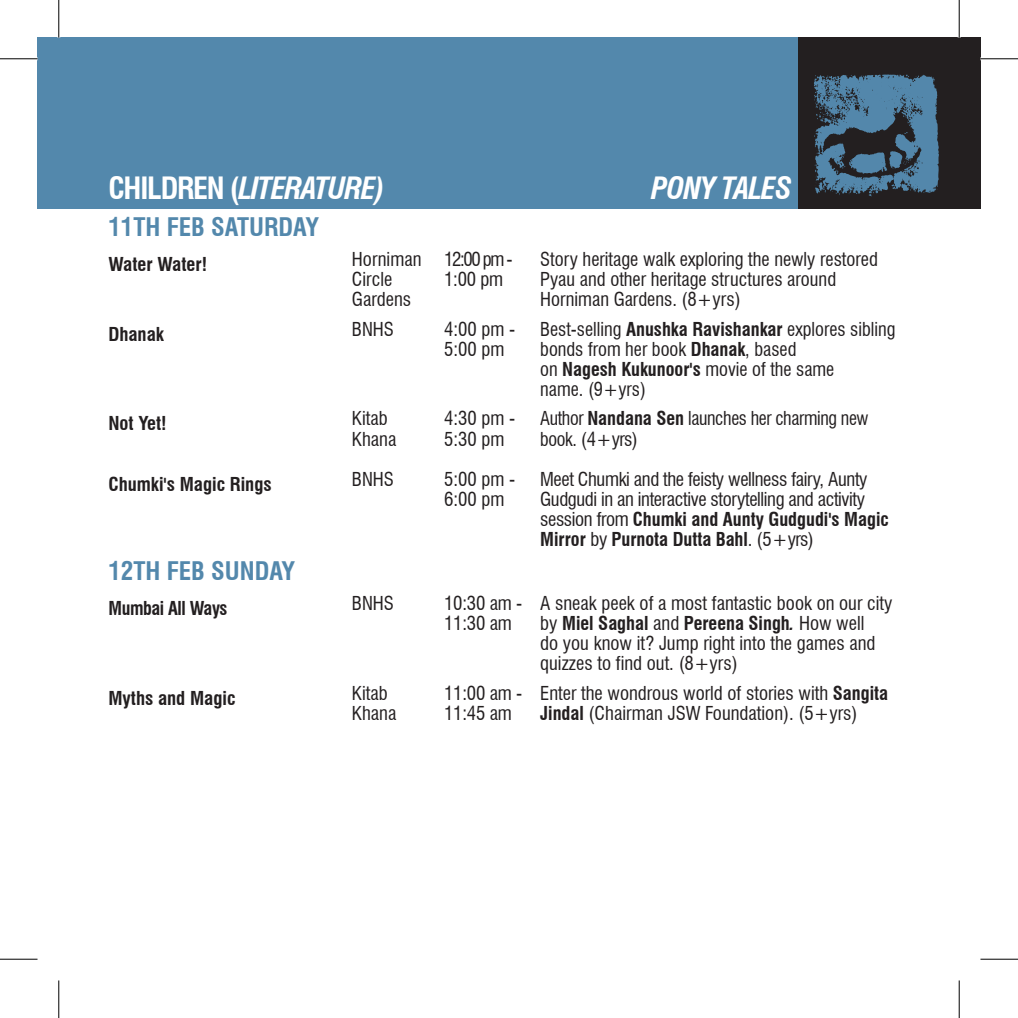
<style>
.page{position:relative;width:1018px;height:1018px;background:#fff}
.page>*{position:absolute;margin:0;border:0;box-sizing:border-box;transform-origin:0 0}
.heading{font:italic 700 condensed 30px "Swiss 721 BT";letter-spacing:-.04em;color:#fff}
.heading-2{font:700 condensed 25px "Swiss 721 BT";color:#5388ac}
.t1{font:condensed 18.75px/20px "Swiss 721 BT";color:#231f20}
.t2{font:condensed 18.75px/20px "Swiss 721 BT";letter-spacing:-.02em;color:#231f20}
.t3{font:700 condensed 18.75px "Swiss 721 BT";color:#231f20}
.t4{font:condensed 18.75px/20px "Swiss 721 BT";letter-spacing:-.02em;color:#231f20;scale:.96 1}
.t5{font:700 condensed 18.75px "Swiss 721 BT";letter-spacing:-.02em;color:#231f20;scale:.96 1}
.s1{font-style:normal}
.s2{font-weight:700}
.s3{font-weight:700;font-style:italic}
</style>
<div class="page">
<div style="left:38px;top:38px;width:942px;height:171px;background:#5388ac"></div>
<div style="left:798px;top:38px;width:182px;height:171px;background:#231f20"></div>
<svg style="left:814px;top:74px;width:125px;height:122px"></svg>
<hr style="left:0;top:58px;width:38px;height:1px;background:#000">
<hr style="left:980px;top:58px;width:38px;height:1px;background:#000">
<hr style="left:0;top:958px;width:38px;height:1px;background:#000">
<hr style="left:980px;top:958px;width:38px;height:1px;background:#000">
<hr style="left:58px;top:0;width:1px;height:38px;background:#000">
<hr style="left:58px;top:980px;width:1px;height:38px;background:#000">
<hr style="left:958px;top:0;width:1px;height:38px;background:#000">
<hr style="left:958px;top:980px;width:1px;height:38px;background:#000">
<p class="heading" style="left:108px;top:170px;width:278px"><span class="s1">CHILDREN (</span>LITERATURE)</p>
<p class="heading" style="left:651px;top:170px;width:142px">PONY TALES</p>
<p class="heading-2" style="left:108px;top:212px;width:212px">11TH FEB SATURDAY</p>
<p class="t3" style="left:108px;top:253px;width:100px">Water Water!</p>
<p class="t1" style="left:352px;top:249px;width:71px">Horniman<br>Circle<br>Gardens</p>
<p class="t1" style="left:444px;top:249px;width:70px">12:00 pm -<br>1:00 pm</p>
<p class="t1" style="left:540px;top:249px;width:339px">Story heritage walk exploring the newly restored<br>Pyau and other heritage structures around<br>Horniman Gardens. (8+yrs)</p>
<p class="t3" style="left:108px;top:322px;width:57px">Dhanak</p>
<p class="t1" style="left:352px;top:319px;width:44px">BNHS</p>
<p class="t1" style="left:444px;top:319px;width:73px">4:00 pm -<br>5:00 pm</p>
<p class="t1" style="left:540px;top:319px;width:357px">Best-selling <span class="s2">Anushka Ravishankar</span> explores sibling bonds from her book <span class="s2">Dhanak</span>, based<br>on <span class="s2">Nagesh Kukunoor's</span> movie of the same<br>name. (9+yrs)</p>
<p class="t3" style="left:108px;top:412px;width:60px">Not Yet!</p>
<p class="t1" style="left:352px;top:408px;width:46px">Kitab<br>Khana</p>
<p class="t1" style="left:444px;top:408px;width:73px">4:30 pm -<br>5:30 pm</p>
<p class="t4" style="left:540px;top:408px;width:343px">Author <span class="s2">Nandana Sen</span> launches her charming new book. (4+yrs)</p>
<p class="t3" style="left:108px;top:472px;width:165px">Chumki's Magic Rings</p>
<p class="t1" style="left:352px;top:469px;width:44px">BNHS</p>
<p class="t1" style="left:444px;top:469px;width:73px">5:00 pm -<br>6:00 pm</p>
<p class="t2" style="left:540px;top:469px;width:350px">Meet Chumki and the feisty wellness fairy, Aunty Gudgudi in an interactive storytelling and activity session from <span class="s2">Chumki and Aunty Gudgudi's Magic Mirror</span> by <span class="s2">Purnota Dutta Bahl</span>. (5+yrs)</p>
<p class="heading-2" style="left:108px;top:556px;width:188px">12TH FEB SUNDAY</p>
<p class="t5" style="left:108px;top:597px;width:126px">Mumbai All Ways</p>
<p class="t1" style="left:352px;top:593px;width:44px">BNHS</p>
<p class="t1" style="left:444px;top:593px;width:80px">10:30 am -<br>11:30 am</p>
<p class="t1" style="left:540px;top:593px;width:354px">A sneak peek of a most fantastic book on our city by <span class="s2">Miel Saghal</span> and <span class="s2">Pereena Singh</span><span class="s3">.</span> How well<br>do you know it? Jump right into the games and quizzes to find out. (8+yrs)</p>
<p class="t3" style="left:108px;top:687px;width:129px">Myths and Magic</p>
<p class="t1" style="left:352px;top:683px;width:46px">Kitab<br>Khana</p>
<p class="t1" style="left:444px;top:683px;width:80px">11:00 am -<br>11:45 am</p>
<p class="t1" style="left:540px;top:683px;width:349px">Enter the wondrous world of stories with <span class="s2">Sangita<br>Jindal</span> (Chairman JSW Foundation). (5+yrs)</p>
</div>
